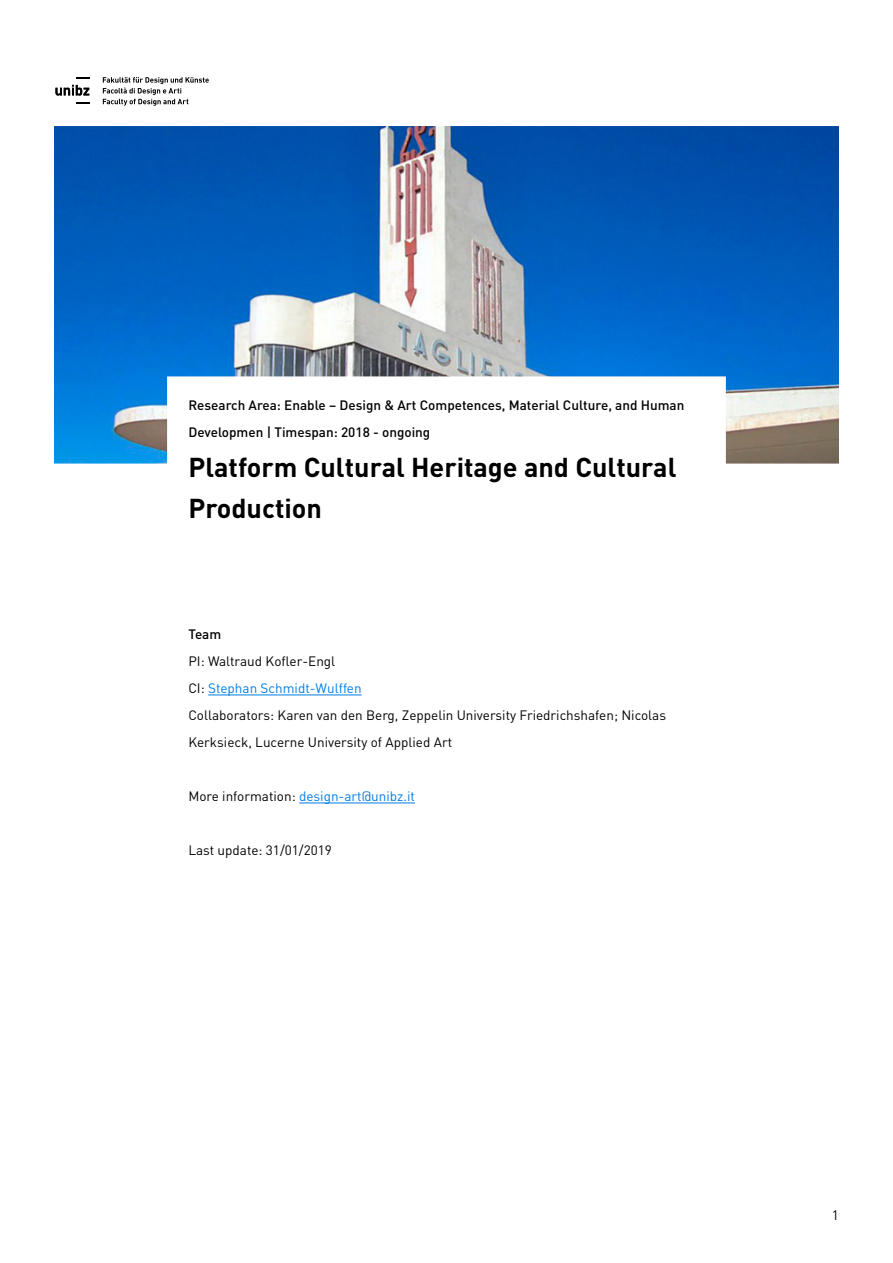
<style>
.page{position:relative;width:893px;height:1263px;background:#fff}
.page>*{position:absolute;margin:0;border:0;box-sizing:border-box;transform-origin:0 0}
.t1{font:700 27px/40.5px "DINOT";color:#000}
.t2{font:13.5px/27px "DINOT";color:#000}
.t3{font:500 13.5px/27px "DINOT";color:#000}
.t4{font:13.5px "DINOT";color:#007ce8}
.s1{color:#007ce8}
.s2{color:#000}
</style>
<div class="page">
<hr style="left:208px;top:695px;width:154px;height:1px;background:#007ce8">
<hr style="left:299px;top:803px;width:116px;height:1px;background:#007ce8">
<svg style="left:76px;top:77px;width:13px;height:2px"></svg>
<svg style="left:76px;top:102px;width:13px;height:2px"></svg>
<svg style="left:56px;top:85px;width:33px;height:11px"></svg>
<svg style="left:103px;top:77px;width:106px;height:29px"></svg>
<img style="left:54px;top:126px;width:785px;height:338px">
<p class="t3" style="left:188px;top:391px;width:498px">Research Area: Enable – Design &amp; Art Competences, Material Culture, and Human<br>Developmen | Timespan: 2018 - ongoing</p>
<h1 class="t1" style="left:188px;top:446px;width:490px">Platform Cultural Heritage and Cultural<br>Production</h1>
<p class="t3" style="left:188px;top:620px;width:34px">Team</p>
<p class="t2" style="left:188px;top:647px;width:479px">PI: Waltraud Kofler-Engl<br>CI: <span class="s1">Stephan Schmidt-Wulffen<br></span>Collaborators: Karen van den Berg, Zeppelin University Friedrichshafen; Nicolas Kerksieck, Lucerne University of Applied Art</p>
<p class="t4" style="left:188px;top:787px;width:228px"><span class="s2">More information:</span> design-art@unibz.it</p>
<p class="t2" style="left:188px;top:836px;width:145px">Last update: 31/01/2019</p>
<p class="t2" style="left:832px;top:1201px;width:9px">1</p>
</div>
